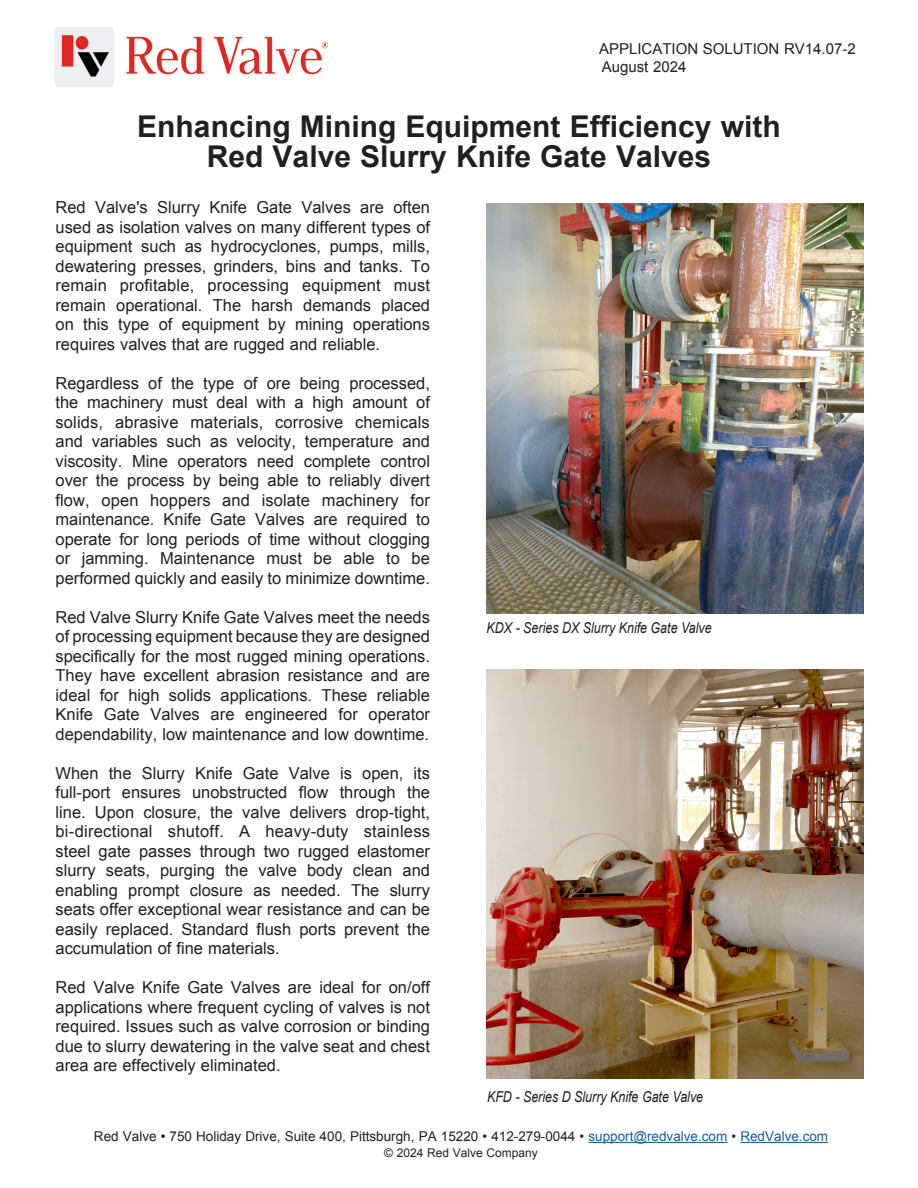
<style>
.page{position:relative;width:918px;height:1188px;background:#fff}
.page>*{position:absolute;margin:0;border:0;box-sizing:border-box;transform-origin:0 0}
.Subtitle{font:700 30px "Arial";color:#231f20}
.t1{font:16.5px/19.5px "Arial";color:#231f20;text-align:justify}
.t2{font:italic 15px "Arial";color:#231f20;scale:.83 1}
.t3{font:15px "Arial";color:#231f20}
.t4{font:13.5px "Arial";color:#231f20}
.t5{font:12px "Arial";color:#231f20}
.s1{color:#170000}
.s2{color:#175d9e}
</style>
<div class="page">
<img style="left:54px;top:27px;width:274px;height:59px">
<hr style="left:588px;top:1142px;width:139px;height:1px;background:#175d9e">
<hr style="left:740px;top:1142px;width:88px;height:1px;background:#175d9e">
<img style="left:486px;top:204px;width:378px;height:410px">
<img style="left:486px;top:670px;width:378px;height:408px">
<p class="t3" style="left:599px;top:39px;width:258px">APPLICATION SOLUTION RV14.07-2</p>
<p class="t3" style="left:602px;top:57px;width:86px">August 2024</p>
<p class="Subtitle" style="left:137px;top:106px;width:645px">Enhancing Mining Equipment Efficiency with</p>
<p class="Subtitle" style="left:207px;top:136px;width:506px">Red Valve Slurry Knife Gate Valves</p>
<p class="t1" style="left:56px;top:198px;width:376px">Red Valve's Slurry Knife Gate Valves are often used as isolation valves on many different types of equipment such as hydrocyclones, pumps, mills, dewatering presses, grinders, bins and tanks. To remain profitable, processing equipment must remain operational. The harsh demands placed on this type of equipment by mining operations requires valves that are rugged and reliable.</p>
<p class="t1" style="left:56px;top:373px;width:376px">Regardless of the type of ore being processed, the machinery must deal with a high amount of solids, abrasive materials, corrosive chemicals and variables such as velocity, temperature and viscosity. Mine operators need complete control over the process by being able to reliably divert flow, open hoppers and isolate machinery for maintenance. Knife Gate Valves are required to operate for long periods of time without clogging or jamming. Maintenance must be able to be performed quickly and easily to minimize downtime.</p>
<p class="t1" style="left:56px;top:607px;width:376px">Red Valve Slurry Knife Gate Valves meet the needs of processing equipment because they are designed specifically for the most rugged mining operations.<br>They have excellent abrasion resistance and are ideal for high solids applications. These reliable Knife Gate Valves are engineered for operator dependability, low maintenance and low downtime.</p>
<p class="t1" style="left:56px;top:763px;width:376px">When the Slurry Knife Gate Valve is open, its full-port ensures unobstructed flow through the line. Upon closure, the valve delivers drop-tight, bi-directional shutoff. A heavy-duty stainless steel gate passes through two rugged elastomer slurry seats, purging the valve body clean and enabling prompt closure as needed. The slurry seats offer exceptional wear resistance and can be easily replaced. Standard flush ports prevent the accumulation of fine materials.</p>
<p class="t1" style="left:56px;top:978px;width:376px">Red Valve Knife Gate Valves are ideal for on/off applications where frequent cycling of valves is not required. Issues such as valve corrosion or binding due to slurry dewatering in the valve seat and chest area are effectively eliminated.</p>
<p class="t2" style="left:487px;top:618px;width:273px">KDX - Series DX Slurry Knife Gate Valve</p>
<p class="t2" style="left:487px;top:1087px;width:262px">KFD - Series D Slurry Knife Gate Valve</p>
<p class="t4" style="left:94px;top:1127px;width:736px">Red Valve <span class="s1">•</span> 750 Holiday Drive, Suite 400, Pittsburgh, PA 15220 • 412-279-0044 • <span class="s2">support@redvalve.com</span> • <span class="s2">RedValve.com</span></p>
<p class="t5" style="left:384px;top:1145px;width:155px">© 2024 Red Valve Company</p>
</div>
